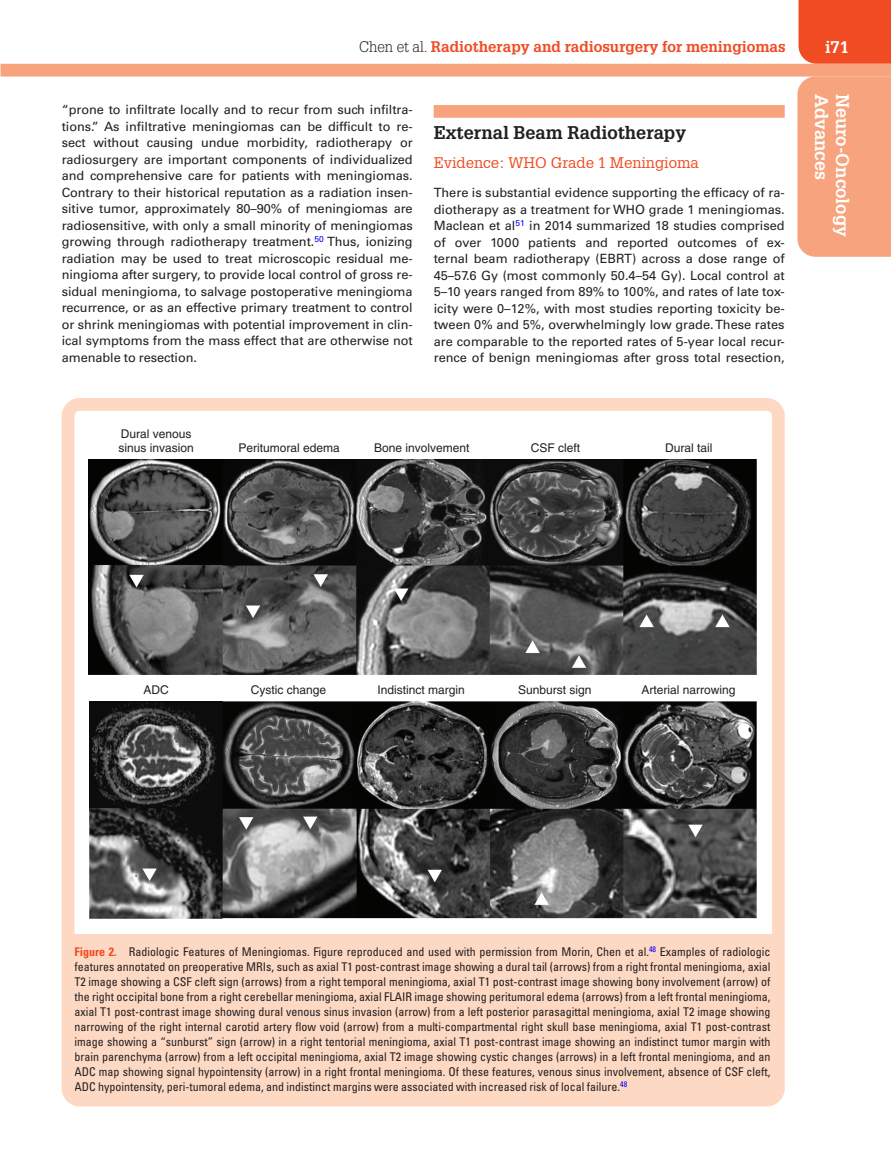
<style>
.page{position:relative;width:891px;height:1175px;background:#fff}
.page>*{position:absolute;margin:0;border:0;box-sizing:border-box;transform-origin:0 0}
.t1{font:700 18px "Glypha LT Std";color:#231f20}
.t2{font:700 18px "Glypha LT Std";color:#fff}
.t3{font:700 16.5px "Glypha LT Std";color:#fff}
.t4{font:700 15px "Glypha LT Std";color:#f04b22}
.t5{font:15px "Glypha LT Std";color:#f04b22}
.t6{font:12.75px/16.5px "Univers LT Std";letter-spacing:-.005em;color:#231f20;text-align:justify}
.t7{font:condensed 12px/15px "Univers LT Std";color:#231f20;text-align:justify}
.t8{font:12px/14.4px "Helvetica";color:#231f20}
.s1{font-weight:300;color:#231f20}
.s2{font-weight:700;color:#f04b22}
</style>
<div class="page">
<div style="left:799px;top:0;width:92px;height:64px;background:#f04b22"></div>
<div style="left:1px;top:64px;width:890px;height:12px;background:#f7a37d"></div>
<div style="left:797px;top:76px;width:94px;height:181px;background:#f7a37d"></div>
<div style="left:434px;top:105px;width:351px;height:13px;background:#f7a37d"></div>
<div style="left:65px;top:934px;width:716px;height:164px;background:#fdd8c3"></div>
<img style="left:89px;top:459px;width:667px;height:215px">
<img style="left:89px;top:701px;width:667px;height:217px">
<div style="left:62px;top:398px;width:723px;height:708px;border:13px solid #fdd8c3;border-radius:12px"></div>
<p class="t4" style="left:359px;top:37px;width:428px"><span class="s1">Chen et al.</span> Radiotherapy and radiosurgery for meningiomas</p>
<p class="t3" style="left:825px;top:37px;width:25px">i71</p>
<h1 class="t2" style="left:833px;top:94px;width:88px;rotate:90deg">Advances</h1>
<h1 class="t2" style="left:854px;top:94px;width:145px;rotate:90deg">Neuro-Oncology</h1>
<p class="t6" style="left:62px;top:102px;width:353px">“prone to infiltrate locally and to recur from such infiltra&shy;tions.” As infiltrative meningiomas can be difficult to re&shy;sect without causing undue morbidity, radiotherapy or radiosurgery are important components of individualized and comprehensive care for patients with meningiomas.<br>Contrary to their historical reputation as a radiation insen&shy;sitive tumor, approximately 80–90% of meningiomas are radiosensitive, with only a small minority of meningiomas growing through radiotherapy treatment.<sup>50</sup> Thus, ionizing radiation may be used to treat microscopic residual me&shy;ningioma after surgery, to provide local control of gross re&shy;sidual meningioma, to salvage postoperative meningioma recurrence, or as an effective primary treatment to control or shrink meningiomas with potential improvement in clin&shy;ical symptoms from the mass effect that are otherwise not amenable to resection.</p>
<h1 class="t1" style="left:434px;top:121px;width:254px">External Beam Radiotherapy</h1>
<p class="t5" style="left:434px;top:154px;width:267px">Evidence: WHO Grade 1 Meningioma</p>
<p class="t6" style="left:434px;top:185px;width:353px">There is substantial evidence supporting the efficacy of ra&shy;diotherapy as a treatment for WHO grade 1 meningiomas.<br>Maclean et al<sup>51</sup> in 2014 summarized 18 studies comprised of over 1000 patients and reported outcomes of ex&shy;ternal beam radiotherapy (EBRT) across a dose range of 45–57.6 Gy (most commonly 50.4–54 Gy). Local control at 5–10 years ranged from 89% to 100%, and rates of late tox&shy;icity were 0–12%, with most studies reporting toxicity be&shy;tween 0% and 5%, overwhelmingly low grade. These rates are comparable to the reported rates of 5-year local recur&shy;rence of benign meningiomas after gross total resection,</p>
<p class="t8" style="left:119px;top:426px;width:77px">Dural venous sinus invasion</p>
<p class="t8" style="left:238px;top:441px;width:103px">Peritumoral edema</p>
<p class="t8" style="left:374px;top:441px;width:97px">Bone involvement</p>
<p class="t8" style="left:531px;top:441px;width:51px">CSF cleft</p>
<p class="t8" style="left:665px;top:441px;width:49px">Dural tail</p>
<p class="t8" style="left:144px;top:683px;width:27px">ADC</p>
<p class="t8" style="left:251px;top:683px;width:77px">Cystic change</p>
<p class="t8" style="left:378px;top:683px;width:89px">Indistinct margin</p>
<p class="t8" style="left:518px;top:683px;width:75px">Sunburst sign</p>
<p class="t8" style="left:641px;top:683px;width:96px">Arterial narrowing</p>
<p class="t7" style="left:74px;top:943px;width:698px"><span class="s2">Figure 2.</span> Radiologic Features of Meningiomas. Figure reproduced and used with permission from Morin, Chen et al.<sup>48</sup> Examples of radiologic features annotated on preoperative MRIs, such as axial T1 post-contrast image showing a dural tail (arrows) from a right frontal meningioma, axial T2 image showing a CSF cleft sign (arrows) from a right temporal meningioma, axial T1 post-contrast image showing bony involvement (arrow) of the right occipital bone from a right cerebellar meningioma, axial FLAIR image showing peritumoral edema (arrows) from a left frontal meningioma, axial T1 post-contrast image showing dural venous sinus invasion (arrow) from a left posterior parasagittal meningioma, axial T2 image showing narrowing of the right internal carotid artery flow void (arrow) from a multi-compartmental right skull base meningioma, axial T1 post-contrast image showing a “sunburst” sign (arrow) in a right tentorial meningioma, axial T1 post-contrast image showing an indistinct tumor margin with brain parenchyma (arrow) from a left occipital meningioma, axial T2 image showing cystic changes (arrows) in a left frontal meningioma, and an ADC map showing signal hypointensity (arrow) in a right frontal meningioma. Of these features, venous sinus involvement, absence of CSF cleft, ADC hypointensity, peri-tumoral edema, and indistinct margins were associated with increased risk of local failure.<sup>48</sup></p>
</div>
